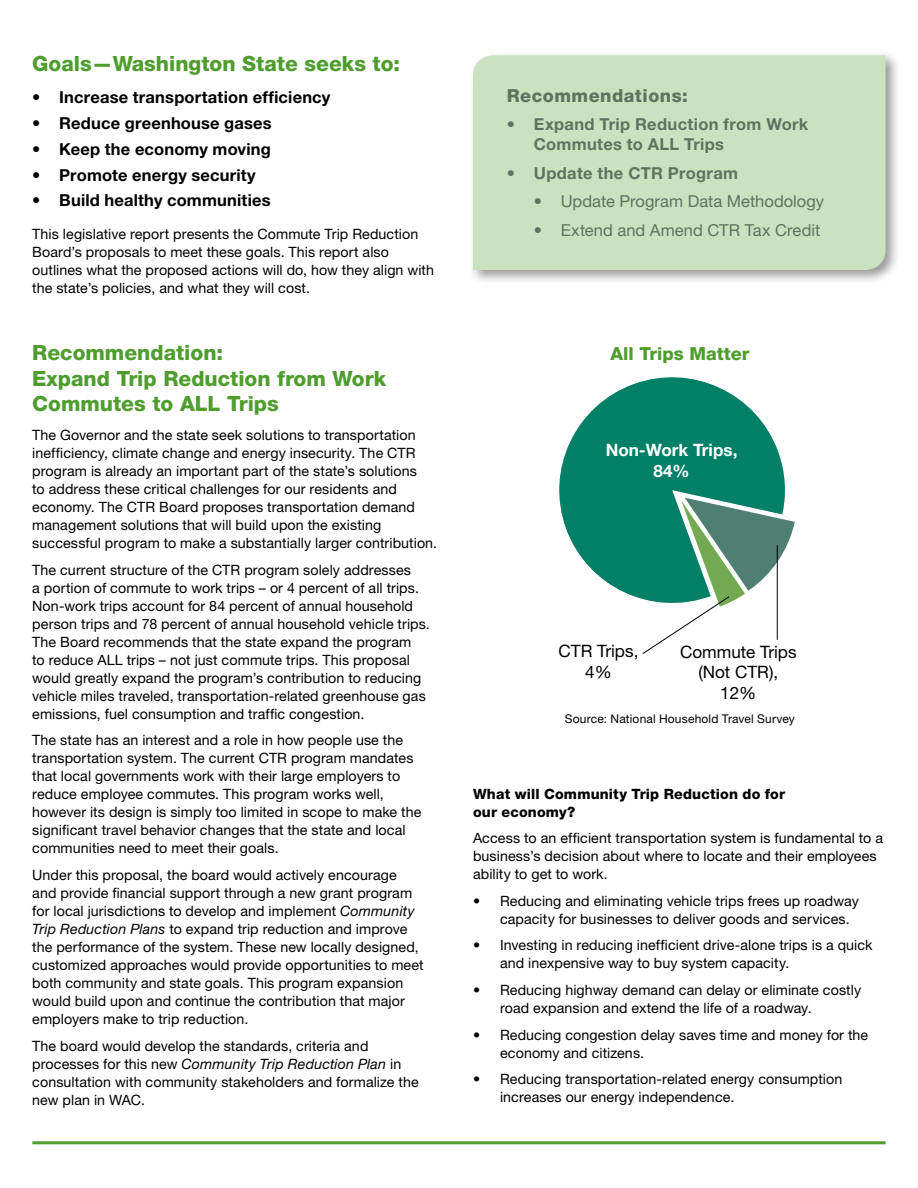
<style>
.page{position:relative;width:918px;height:1188px;background:#fff}
.page>*{position:absolute;margin:0;border:0;box-sizing:border-box;transform-origin:0 0}
.t1{font:800 21px/25.5px "Helvetica Neue LT Std";color:#4e9d2d}
.t2{font:800 18px "Helvetica Neue LT Std";letter-spacing:.025em;color:#5f7361}
.t3{font:800 18px "Helvetica Neue LT Std";color:#4e9d2d}
.t4{font:17.1px/20.5px "Helvetica Neue LT Std";color:#000;text-align:center}
.t5{font:700 17.1px/20.5px "Helvetica Neue LT Std";color:#fff;text-align:center}
.t6{font:700 16.5px "Helvetica Neue LT Std";letter-spacing:.01em;color:#000}
.t7{font:700 16.5px/19.8px "Helvetica Neue LT Std";letter-spacing:.02em;color:#5f7361}
.t8{font:16.5px "Helvetica Neue LT Std";color:#5f7361}
.t9{font:14.25px/18px "Helvetica Neue LT Std";letter-spacing:.005em;color:#000}
.t10{font:800 14.25px/18px "Helvetica Neue LT Std";letter-spacing:.01em;color:#000}
.t11{font:12px "Helvetica Neue LT Std";letter-spacing:.015em;color:#000}
.s1{font-style:italic}
</style>
<div class="page">
<div style="left:469px;top:51px;width:432px;height:234px;background:#000;opacity:.4"></div>
<div style="left:473px;top:55px;width:413px;height:215px;background:#cae2c0"></div>
<hr style="left:32px;top:1141px;width:854px;height:3px;background:#4e9d2d">
<svg style="left:559px;top:377px;width:226px;height:222px;fill:#008066"></svg>
<svg style="left:642px;top:498px;width:153px;height:156px"></svg>
<hr style="left:777px;top:545px;width:1px;height:95px;background:#000">
<h1 class="t1" style="left:32px;top:51px;width:370px">Goals—Washington State seeks to:</h1>
<p class="t6" style="left:32px;top:87px;width:300px">• Increase transportation efficiency</p>
<p class="t6" style="left:32px;top:113px;width:241px">• Reduce greenhouse gases</p>
<p class="t6" style="left:32px;top:139px;width:240px">• Keep the economy moving</p>
<p class="t6" style="left:32px;top:165px;width:225px">• Promote energy security</p>
<p class="t6" style="left:32px;top:190px;width:240px">• Build healthy communities</p>
<p class="t9" style="left:32px;top:225px;width:403px">This legislative report presents the Commute Trip Reduction Board’s proposals to meet these goals. This report also outlines what the proposed actions will do, how they align with the state’s policies, and what they will cost.</p>
<h1 class="t1" style="left:32px;top:340px;width:355px">Recommendation:<br>Expand Trip Reduction from Work<br>Commutes to ALL Trips</h1>
<p class="t9" style="left:32px;top:426px;width:406px">The Governor and the state seek solutions to transportation inefficiency, climate change and energy insecurity. The CTR program is already an important part of the state’s solutions<br>to address these critical challenges for our residents and economy. The CTR Board proposes transportation demand management solutions that will build upon the existing successful program to make a substantially larger contribution.</p>
<p class="t9" style="left:32px;top:561px;width:399px">The current structure of the CTR program solely addresses<br>a portion of commute to work trips – or 4 percent of all trips.<br>Non-work trips account for 84 percent of annual household person trips and 78 percent of annual household vehicle trips.<br>The Board recommends that the state expand the program<br>to reduce ALL trips – not just commute trips. This proposal would greatly expand the program’s contribution to reducing vehicle miles traveled, transportation-related greenhouse gas emissions, fuel consumption and traffic congestion.</p>
<p class="t9" style="left:32px;top:731px;width:391px">The state has an interest and a role in how people use the transportation system. The current CTR program mandates that local governments work with their large employers to reduce employee commutes. This program works well, however its design is simply too limited in scope to make the significant travel behavior changes that the state and local communities need to meet their goals.</p>
<p class="t9" style="left:32px;top:866px;width:393px">Under this proposal, the board would actively encourage and provide financial support through a new grant program for local jurisdictions to develop and implement <span class="s1">Community Trip Reduction Plans</span> to expand trip reduction and improve the performance of the system. These new locally designed, customized approaches would provide opportunities to meet both community and state goals. This program expansion would build upon and continue the contribution that major employers make to trip reduction.</p>
<p class="t9" style="left:32px;top:1036px;width:388px">The board would develop the standards, criteria and processes for this new <span class="s1">Community Trip Reduction Plan</span> in consultation with community stakeholders and formalize the new plan in WAC.</p>
<p class="t2" style="left:507px;top:85px;width:183px">Recommendations:</p>
<p class="t7" style="left:534px;top:114px;width:276px;text-indent:-27px">• Expand Trip Reduction from Work<br>Commutes to ALL Trips</p>
<p class="t7" style="left:507px;top:163px;width:233px">• Update the CTR Program</p>
<p class="t8" style="left:534px;top:191px;width:292px">• Update Program Data Methodology</p>
<p class="t8" style="left:534px;top:220px;width:288px">• Extend and Amend CTR Tax Credit</p>
<p class="t3" style="left:610px;top:343px;width:141px">All Trips Matter</p>
<p class="t5" style="left:606px;top:439px;width:133px">Non-Work Trips,<br>84%</p>
<p class="t4" style="left:559px;top:641px;width:81px">CTR Trips,<br>4%</p>
<p class="t4" style="left:680px;top:641px;width:118px">Commute Trips (Not CTR),<br>12%</p>
<p class="t11" style="left:565px;top:711px;width:232px">Source: National Household Travel Survey</p>
<p class="t10" style="left:473px;top:784px;width:314px">What will Community Trip Reduction do for our economy?</p>
<p class="t9" style="left:473px;top:829px;width:412px">Access to an efficient transportation system is fundamental to a business’s decision about where to locate and their employees ability to get to work.</p>
<p class="t9" style="left:500px;top:892px;width:360px;text-indent:-27px">• Reducing and eliminating vehicle trips frees up roadway capacity for businesses to deliver goods and services.</p>
<p class="t9" style="left:500px;top:936px;width:374px;text-indent:-27px">• Investing in reducing inefficient drive-alone trips is a quick and inexpensive way to buy system capacity.</p>
<p class="t9" style="left:500px;top:981px;width:363px;text-indent:-27px">• Reducing highway demand can delay or eliminate costly road expansion and extend the life of a roadway.</p>
<p class="t9" style="left:500px;top:1025px;width:370px;text-indent:-27px">• Reducing congestion delay saves time and money for the economy and citizens.</p>
<p class="t9" style="left:500px;top:1070px;width:344px;text-indent:-27px">• Reducing transportation-related energy consumption increases our energy independence.</p>
</div>
